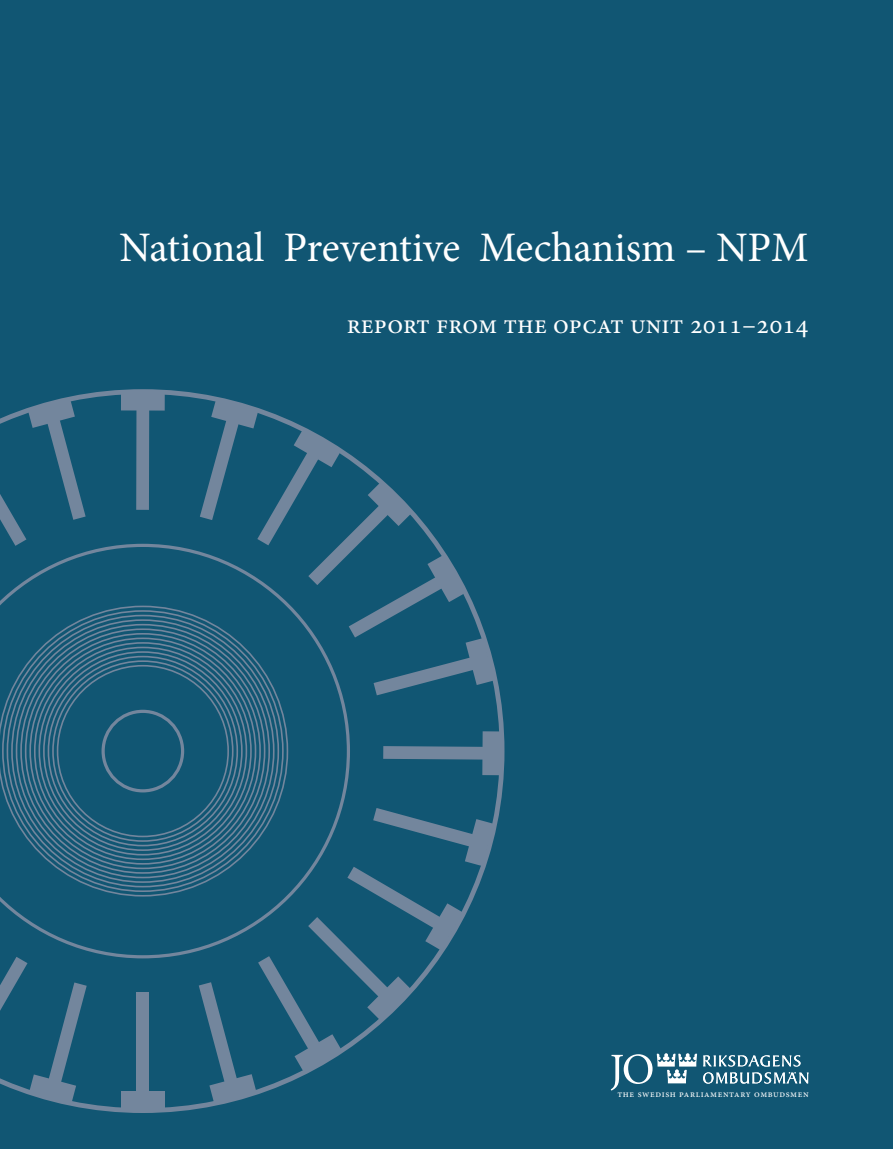
<style>
.page{position:relative;width:893px;height:1149px;background:#fff}
.page>*{position:absolute;margin:0;border:0;box-sizing:border-box;transform-origin:0 0}
.t1{font:42px "Minion Pro";letter-spacing:-.01em;color:#fff}
.t2{font:27px "Minion Pro";color:#fff}
.t3{font:9.75px "Minion Pro";letter-spacing:.06em;color:#fff}
</style>
<div class="page">
<div style="left:0;top:0;width:893px;height:1148px;background:#115673"></div>
<svg style="left:0;top:389px;width:504px;height:723px"></svg>
<svg style="left:0;top:543px;width:350px;height:415px"></svg>
<svg style="left:0;top:605px;width:288px;height:291px"></svg>
<div style="left:102px;top:709px;width:82px;height:83px;border:3px solid #73869d;border-radius:50%"></div>
<svg style="left:611px;top:1053px;width:86px;height:37px"></svg>
<svg style="left:703px;top:1055px;width:106px;height:28px"></svg>
<h1 class="t1" style="left:119px;top:231px;width:691px">National Preventive Mechanism – NPM</h1>
<h2 class="t2" style="left:347px;top:313px;width:463px">report from the opcat unit 2011–2014</h2>
<p class="t3" style="left:617px;top:1089px;width:193px">the swedish parliamentary ombudsmen</p>
</div>
